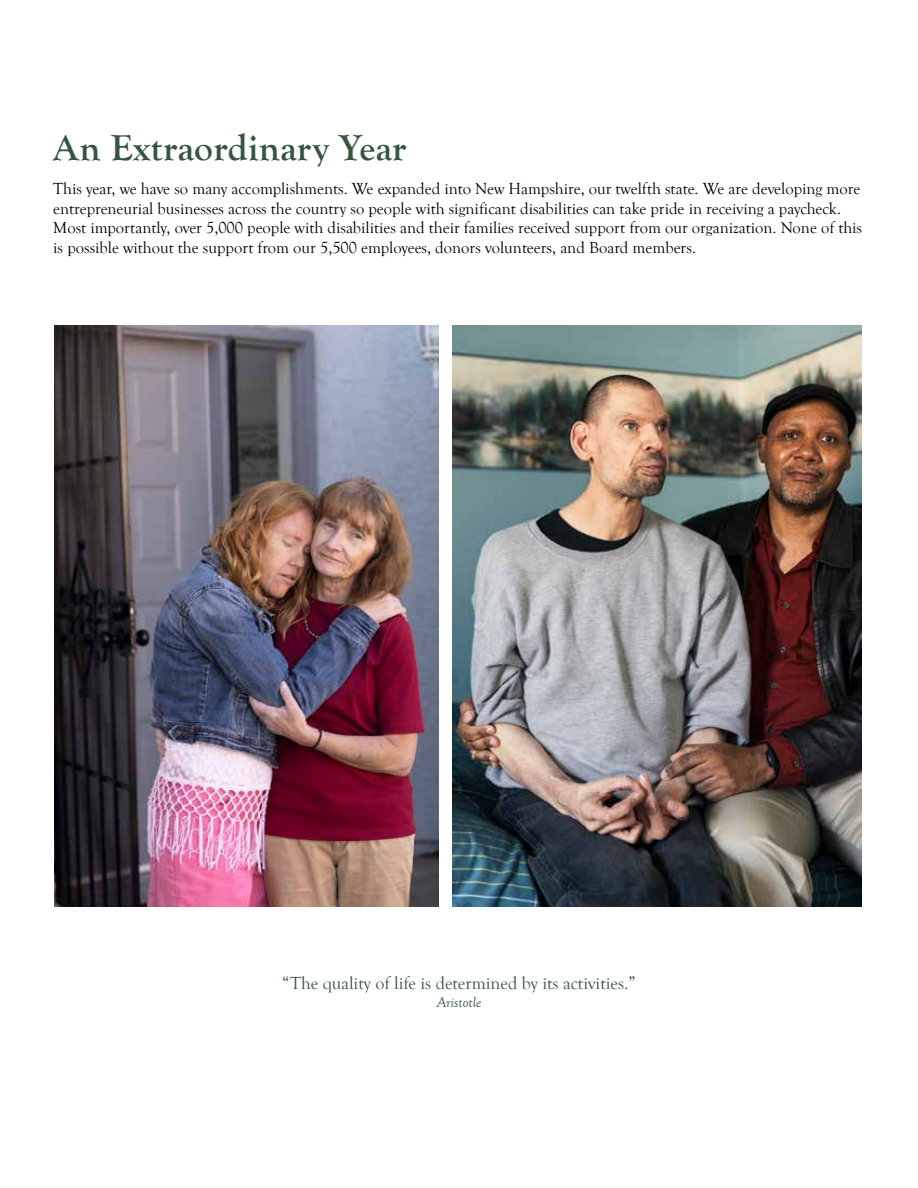
<style>
.page{position:relative;width:918px;height:1188px;background:#fff}
.page>*{position:absolute;margin:0;border:0;box-sizing:border-box;transform-origin:0 0}
.t1{font:700 37.5px "Goudy Old Style T";letter-spacing:.01em;color:#36553f}
.t2{font:18px "Goudy Old Style T";color:#36553f}
.t3{font:16.5px/19.8px "Goudy Old Style T";color:#000}
.t4{font:italic 15px "Goudy Old Style T";color:#36553f}
</style>
<div class="page">
<img style="left:453px;top:326px;width:408px;height:580px">
<img style="left:54px;top:326px;width:385px;height:580px">
<h1 class="t1" style="left:53px;top:133px;width:355px">An Extraordinary Year</h1>
<p class="t3" style="left:53px;top:179px;width:810px">This year, we have so many accomplishments. We expanded into New Hampshire, our twelfth state. We are developing more entrepreneurial businesses across the country so people with significant disabilities can take pride in receiving a paycheck.<br>Most importantly, over 5,000 people with disabilities and their families received support from our organization. None of this is possible without the support from our 5,500 employees, donors volunteers, and Board members.</p>
<p class="t2" style="left:282px;top:976px;width:355px">“The quality of life is determined by its activities.”</p>
<p class="t4" style="left:437px;top:997px;width:46px">Aristotle</p>
</div>
